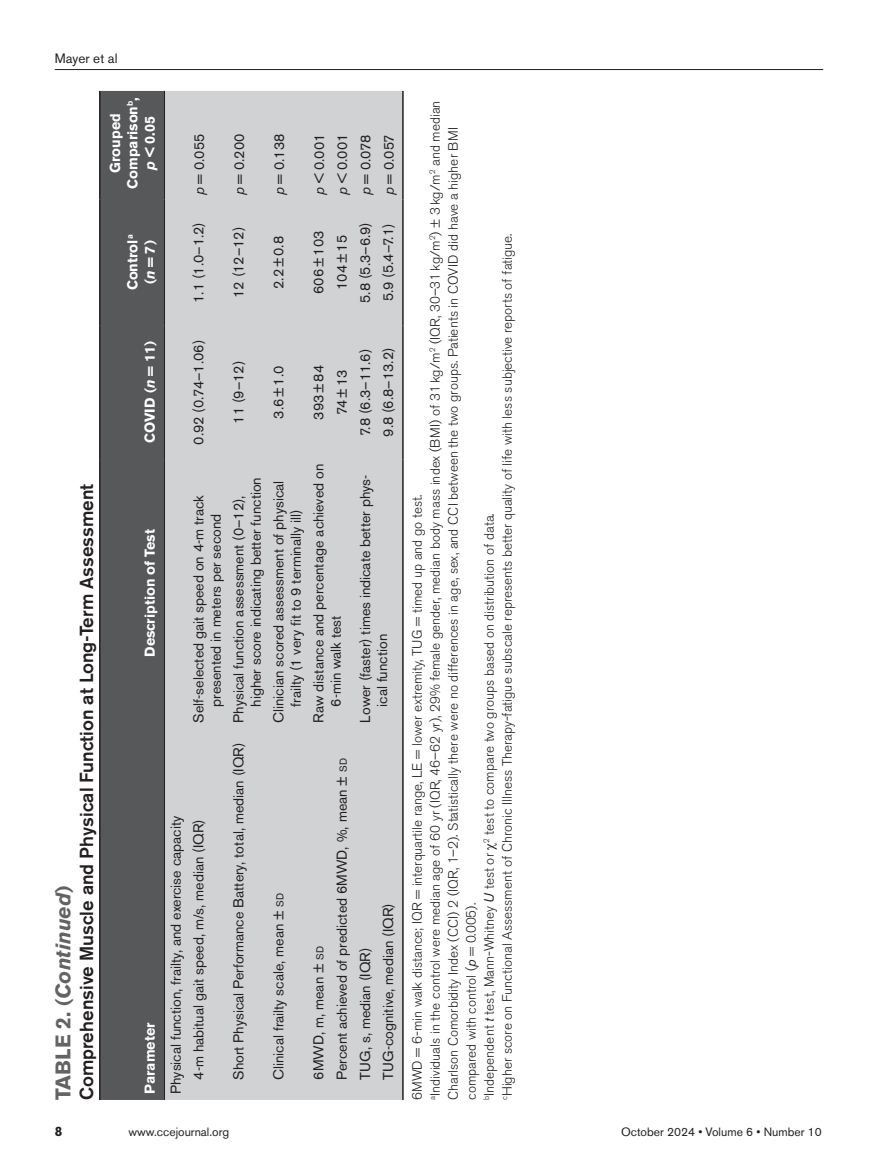
<style>
.page{position:relative;width:878px;height:1175px;background:#fff}
.page>*{position:absolute;margin:0;border:0;box-sizing:border-box;transform-origin:0 0}
.t1{font:700 21px "Akzidenz Grotesk BE";color:#636366}
.t2{font:500 18.75px "Akzidenz Grotesk BE";color:#231f20}
.t3{font:14.25px/17.2px "Akzidenz Grotesk BE";color:#231f20}
.t4{font:700 14.25px/17.2px "Akzidenz Grotesk BE";color:#fff;text-align:center}
.t5{font:300 13.5px/18px "Akzidenz Grotesk BE";color:#231f20}
.t6{font:13.5px "Akzidenz Grotesk BE";color:#231f20}
.t7{font:700 13.5px "Akzidenz Grotesk BE";color:#231f20}
.t8{font:12px "Akzidenz Grotesk BE";color:#231f20}
.s1{font-style:italic}
.s2{font-size:10.05px}
.s3{font-weight:400;font-style:italic}
.s4{font-family:"Gandhari Unicode";font-weight:400}
</style>
<div class="page">
<hr style="left:55px;top:69px;width:768px;height:1px;background:#231f20">
<svg style="left:100px;top:91px;width:64px;height:1009px;background:#4f5051"></svg>
<div style="left:165px;top:91px;width:237px;height:1009px;background:#d1d2d4"></div>
<hr style="left:99px;top:727px;width:1px;height:373px;background:#231f20">
<hr style="left:99px;top:459px;width:1px;height:268px;background:#231f20">
<hr style="left:99px;top:325px;width:1px;height:134px;background:#231f20">
<hr style="left:99px;top:200px;width:1px;height:125px;background:#231f20">
<hr style="left:99px;top:91px;width:1px;height:109px;background:#231f20">
<hr style="left:402px;top:727px;width:1px;height:373px;background:#231f20">
<hr style="left:402px;top:325px;width:1px;height:134px;background:#231f20">
<hr style="left:402px;top:200px;width:1px;height:125px;background:#231f20">
<hr style="left:402px;top:91px;width:1px;height:109px;background:#231f20">
<hr style="left:164px;top:727px;width:1px;height:373px;background:#231f20">
<hr style="left:164px;top:459px;width:1px;height:268px;background:#231f20">
<hr style="left:164px;top:325px;width:1px;height:134px;background:#231f20">
<hr style="left:164px;top:200px;width:1px;height:125px;background:#231f20">
<hr style="left:164px;top:91px;width:1px;height:109px;background:#231f20">
<hr style="left:402px;top:459px;width:1px;height:268px;background:#231f20">
<p class="t6" style="left:55px;top:50px;width:64px">Mayer et al</p>
<p class="t4" style="left:107px;top:189px;width:93px;rotate:-90deg">Grouped<br>Comparison<sup>b</sup>, <span class="s1">p</span> &lt; 0.05</p>
<p class="t4" style="left:124px;top:290px;width:57px;rotate:-90deg">Control<sup>a </sup>(<span class="s1">n</span> = 7)</p>
<p class="t3" style="left:190px;top:195px;width:63px;rotate:-90deg"><span class="s1">p</span> = 0.055</p>
<p class="t3" style="left:190px;top:303px;width:82px;rotate:-90deg">1.1 (1.0–1.2)</p>
<p class="t3" style="left:230px;top:195px;width:63px;rotate:-90deg"><span class="s1">p</span> = 0.200</p>
<p class="t3" style="left:230px;top:298px;width:72px;rotate:-90deg">12 (12–12)</p>
<p class="t3" style="left:270px;top:195px;width:63px;rotate:-90deg"><span class="s1">p</span> = 0.138</p>
<p class="t3" style="left:270px;top:289px;width:54px;rotate:-90deg">2.2±0.8</p>
<p class="t3" style="left:310px;top:195px;width:63px;rotate:-90deg"><span class="s1">p</span> &lt; 0.001</p>
<p class="t3" style="left:334px;top:195px;width:63px;rotate:-90deg"><span class="s1">p</span> &lt; 0.001</p>
<p class="t3" style="left:357px;top:195px;width:62px;rotate:-90deg"><span class="s1">p</span> = 0.078</p>
<p class="t3" style="left:380px;top:195px;width:62px;rotate:-90deg"><span class="s1">p</span> = 0.057</p>
<p class="t3" style="left:310px;top:294px;width:65px;rotate:-90deg">606±103</p>
<p class="t3" style="left:333px;top:290px;width:56px;rotate:-90deg">104±15</p>
<p class="t3" style="left:356px;top:303px;width:82px;rotate:-90deg">5.8 (5.3–6.9)</p>
<p class="t3" style="left:380px;top:301px;width:79px;rotate:-90deg">5.9 (5.4–7.1)</p>
<h2 class="t2" style="left:75px;top:1100px;width:617px;rotate:-90deg">Comprehensive Muscle and Physical Function at Long-Term Assessment</h2>
<h1 class="t1" style="left:51px;top:1100px;width:216px;rotate:-90deg">TABLE 2. (<span class="s1">Continued</span>)</h1>
<p class="t4" style="left:141px;top:443px;width:103px;rotate:-90deg">COVID (<span class="s1">n</span> = 11)</p>
<p class="t4" style="left:141px;top:657px;width:129px;rotate:-90deg">Description of Test</p>
<p class="t4" style="left:141px;top:1094px;width:73px;rotate:-90deg">Parameter</p>
<p class="t3" style="left:190px;top:444px;width:106px;rotate:-90deg">0.92 (0.74–1.06)</p>
<p class="t3" style="left:230px;top:423px;width:64px;rotate:-90deg">11 (9–12)</p>
<p class="t3" style="left:270px;top:418px;width:54px;rotate:-90deg">3.6±1.0</p>
<p class="t3" style="left:190px;top:722px;width:229px;text-align:center;rotate:-90deg">Self-selected gait speed on 4-m track presented in meters per second</p>
<p class="t3" style="left:230px;top:707px;width:231px;text-indent:-16px;rotate:-90deg">Physical function assessment (0–12), higher score indicating better function</p>
<p class="t3" style="left:164px;top:1094px;width:279px;line-height:22.6px;text-align:right;rotate:-90deg">Physical function, frailty, and exercise capacity<br>4-m habitual gait speed, m/s, median (IQR)</p>
<p class="t3" style="left:230px;top:1079px;width:338px;rotate:-90deg">Short Physical Performance Battery, total, median (IQR)</p>
<p class="t3" style="left:270px;top:707px;width:227px;text-indent:-16px;rotate:-90deg">Clinician scored assessment of physical frailty (1 very fit to 9 terminally ill)</p>
<p class="t3" style="left:270px;top:1079px;width:189px;rotate:-90deg">Clinical frailty scale, mean ± <span class="s2">sd</span></p>
<p class="t3" style="left:310px;top:420px;width:57px;rotate:-90deg">393±84</p>
<p class="t3" style="left:333px;top:415px;width:47px;rotate:-90deg">74±13</p>
<p class="t3" style="left:310px;top:707px;width:244px;text-indent:-16px;rotate:-90deg">Raw distance and percentage achieved on<br>6-min walk test</p>
<p class="t3" style="left:356px;top:436px;width:88px;rotate:-90deg">7.8 (6.3–11.6)</p>
<p class="t3" style="left:380px;top:437px;width:91px;rotate:-90deg">9.8 (6.8–13.2)</p>
<p class="t3" style="left:356px;top:707px;width:233px;text-indent:-16px;rotate:-90deg">Lower (faster) times indicate better phys&shy;ical function</p>
<p class="t3" style="left:310px;top:1079px;width:135px;rotate:-90deg">6MWD, m, mean ± <span class="s2">sd</span></p>
<p class="t3" style="left:333px;top:1079px;width:323px;rotate:-90deg">Percent achieved of predicted 6MWD, %, mean ± <span class="s2">sd</span></p>
<p class="t3" style="left:356px;top:1079px;width:133px;rotate:-90deg">TUG, s, median (IQR)</p>
<p class="t3" style="left:380px;top:1079px;width:178px;rotate:-90deg">TUG-cognitive, median (IQR)</p>
<p class="t5" style="left:408px;top:1100px;width:1000px;rotate:-90deg">6MWD = 6-min walk distance; IQR = interquartile range, LE = lower extremity, TUG = timed up and go test.<br><sup>a</sup>Individuals in the control were median age of 60 yr (IQR, 46–62 yr), 29% female gender, median body mass index (BMI) of 31kg/m<sup>2</sup> (IQR, 30–31kg/m<sup>2</sup>) ± 3kg/m<sup>2</sup> and median Charlson Comorbidity Index (CCI) 2 (IQR, 1–2). Statistically there were no differences in age, sex, and CCI between the two groups. Patients in COVID did have a higher BMI compared with control (<span class="s3">p</span> = 0.005).<br><sup>b</sup>Independent <span class="s3">t</span> test, Mann-Whitney <span class="s3">U</span> test or <span class="s4">χ</span><sup>2</sup> test to compare two groups based on distribution of data.</p>
<p class="t5" style="left:498px;top:1100px;width:868px;rotate:-90deg"><sup>c</sup>Higher score on Functional Assessment of Chronic Illness Therapy-fatigue subscale represents better quality of life with less subjective reports of fatigue.</p>
<p class="t7" style="left:55px;top:1123px;width:9px">8</p>
<p class="t8" style="left:128px;top:1125px;width:102px">www.ccejournal.org</p>
<p class="t8" style="left:621px;top:1125px;width:202px">October 2024 • Volume 6 • Number 10</p>
</div>
